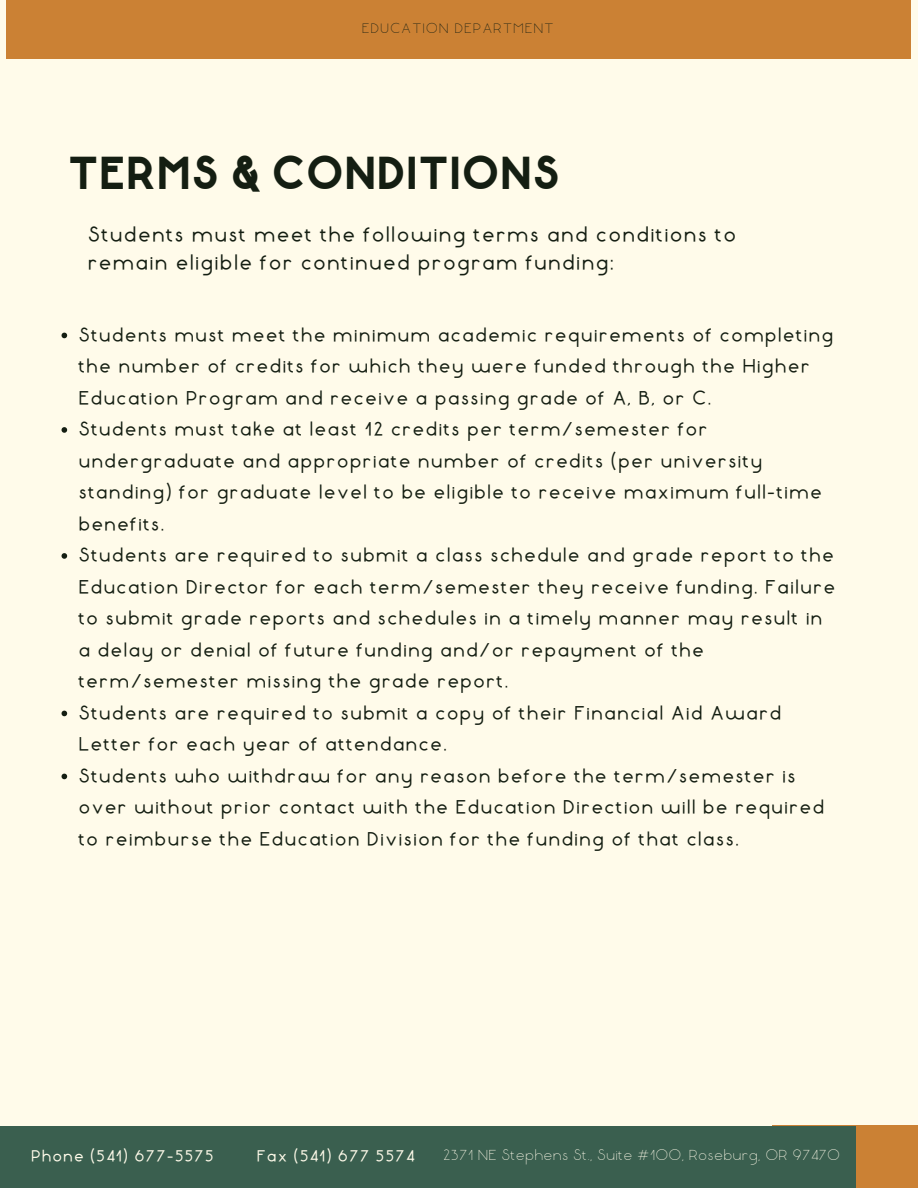
<style>
.page{position:relative;width:918px;height:1188px;background:#fffbea}
.page>*{position:absolute;margin:0;border:0;box-sizing:border-box;transform-origin:0 0}
.t1{font:900 38.25px "Liberal";color:#141e12}
.t2{font:700 19.5px/28.2px "Liberal";letter-spacing:.05em;color:#141e12}
.t3{font:700 18px/31.5px "Liberal";letter-spacing:.05em;color:#141e12}
.t4{font:300 15px "Liberal";color:#fffbea}
.t5{font:700 15px "Liberal";letter-spacing:.05em;color:#fffbea}
.t6{font:300 14.1px "Liberal";letter-spacing:.05em;color:#141e12}
</style>
<div class="page">
<div style="left:6px;top:0;width:905px;height:58px;background:#cb8134"></div>
<div style="left:772px;top:1126px;width:146px;height:62px;background:#cb8134"></div>
<div style="left:0;top:1126px;width:856px;height:62px;background:#3a5f4f"></div>
<svg style="left:62px;top:333px;width:5px;height:5px"></svg>
<svg style="left:62px;top:427px;width:5px;height:6px"></svg>
<svg style="left:62px;top:553px;width:5px;height:6px"></svg>
<svg style="left:62px;top:711px;width:5px;height:5px"></svg>
<svg style="left:62px;top:774px;width:5px;height:5px"></svg>
<p class="t6" style="left:363px;top:21px;width:194px">EDUCATION DEPARTMENT</p>
<p class="t1" style="left:70px;top:152px;width:494px">TERMS &amp; CONDITIONS</p>
<p class="t2" style="left:89px;top:221px;width:650px">Students must meet the following terms and conditions to remain eligible for continued program funding:</p>
<p class="t3" style="left:80px;top:319px;width:757px">Students must meet the minimum academic requirements of completing the number of credits for which they were funded through the Higher<br>Education Program and receive a passing grade of A, B, or C.</p>
<p class="t3" style="left:80px;top:414px;width:745px">Students must take at least 12 credits per term/semester for undergraduate and appropriate number of credits (per university standing) for graduate level to be eligible to receive maximum full-time benefits.</p>
<p class="t3" style="left:80px;top:540px;width:759px">Students are required to submit a class schedule and grade report to the Education Director for each term/semester they receive funding. Failure to submit grade reports and schedules in a timely manner may result in a delay or denial of future funding and/or repayment of the term/semester missing the grade report.</p>
<p class="t3" style="left:80px;top:697px;width:705px">Students are required to submit a copy of their Financial Aid Award<br>Letter for each year of attendance.</p>
<p class="t3" style="left:80px;top:760px;width:748px">Students who withdraw for any reason before the term/semester is over without prior contact with the Education Direction will be required to reimburse the Education Division for the funding of that class.</p>
<p class="t5" style="left:32px;top:1147px;width:184px">Phone (541) 677-5575</p>
<p class="t5" style="left:258px;top:1147px;width:159px">Fax (541) 677 5574</p>
<p class="t4" style="left:444px;top:1147px;width:399px">2371 NE Stephens St., Suite #100, Roseburg, OR 97470</p>
</div>
